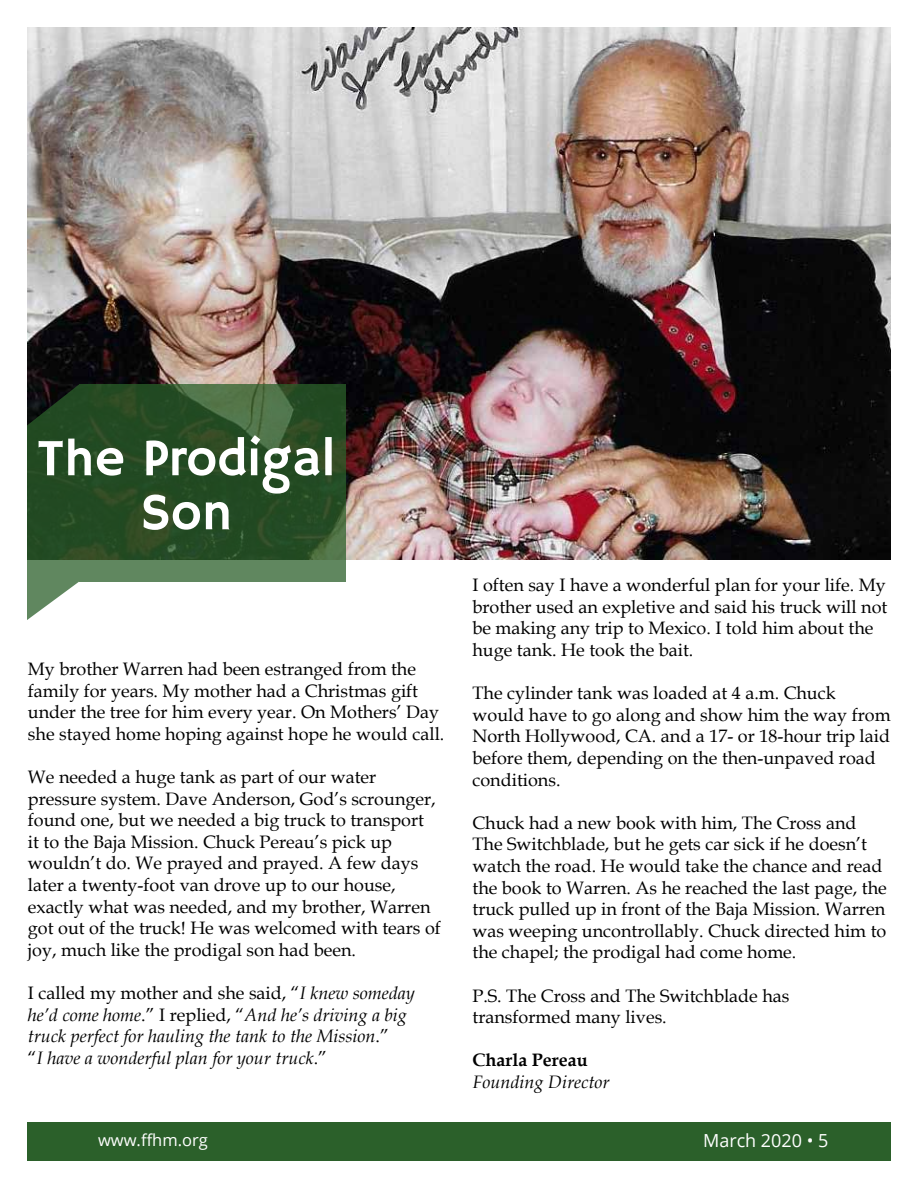
<style>
.page{position:relative;width:918px;height:1188px;background:#fff}
.page>*{position:absolute;margin:0;border:0;box-sizing:border-box;transform-origin:0 0}
.t1{font:52.5px/54px "Hammersmith One";color:#fff;text-align:center}
.t2{font:18px/21.6px "Book Antiqua";color:#000}
.t3{font:italic 18px/21.6px "Book Antiqua";color:#000}
.t4{font:700 18px "Book Antiqua";color:#000}
.t5{font:18px "Open Sans";color:#fff}
.t6{font:16.5px "Open Sans";color:#fff}
.s1{font-style:normal}
</style>
<div class="page">
<div style="left:27px;top:1123px;width:864px;height:38px;background:#2b602a"></div>
<img style="left:28px;top:27px;width:863px;height:532px">
<svg style="left:79px;top:384px;width:267px;height:197px;background:#30552d"></svg>
<svg style="left:27px;top:384px;width:52px;height:236px;background:#3d5d3d"></svg>
<h1 class="t1" style="left:37px;top:434px;width:299px">The Prodigal<br>Son</h1>
<p class="t2" style="left:28px;top:658px;width:418px">My brother Warren had been estranged from the family for years. My mother had a Christmas gift under the tree for him every year. On Mothers’ Day she stayed home hoping against hope he would call.</p>
<p class="t2" style="left:28px;top:766px;width:414px">We needed a huge tank as part of our water pressure system. Dave Anderson, God’s scrounger, found one, but we needed a big truck to transport<br>it to the Baja Mission. Chuck Pereau’s pick up wouldn’t do. We prayed and prayed. A few days later a twenty-foot van drove up to our house, exactly what was needed, and my brother, Warren got out of the truck! He was welcomed with tears of joy, much like the prodigal son had been.</p>
<p class="t3" style="left:28px;top:982px;width:388px"><span class="s1">I called my mother and she said, “</span>I knew someday he’d come home<span class="s1">.” I replied, “</span>And he’s driving a big truck perfect for hauling the tank to the Mission<span class="s1">.”<br>“</span>I have a wonderful plan for your truck<span class="s1">.”</span></p>
<p class="t2" style="left:472px;top:574px;width:416px">I often say I have a wonderful plan for your life. My brother used an expletive and said his truck will not be making any trip to Mexico. I told him about the huge tank. He took the bait.</p>
<p class="t2" style="left:472px;top:682px;width:420px">The cylinder tank was loaded at 4 a.m. Chuck would have to go along and show him the way from North Hollywood, CA. and a 17- or 18-hour trip laid before them, depending on the then-unpaved road conditions.</p>
<p class="t2" style="left:472px;top:811px;width:416px">Chuck had a new book with him, The Cross and The Switchblade, but he gets car sick if he doesn’t watch the road. He would take the chance and read the book to Warren. As he reached the last page, the truck pulled up in front of the Baja Mission. Warren was weeping uncontrollably. Chuck directed him to the chapel; the prodigal had come home.</p>
<p class="t2" style="left:472px;top:984px;width:318px">P.S. The Cross and The Switchblade has transformed many lives.</p>
<p class="t4" style="left:472px;top:1048px;width:117px">Charla Pereau</p>
<p class="t3" style="left:472px;top:1071px;width:138px">Founding Director</p>
<p class="t6" style="left:98px;top:1128px;width:111px">www.ffhm.org</p>
<p class="t5" style="left:703px;top:1128px;width:127px">March 2020 • 5</p>
</div>
